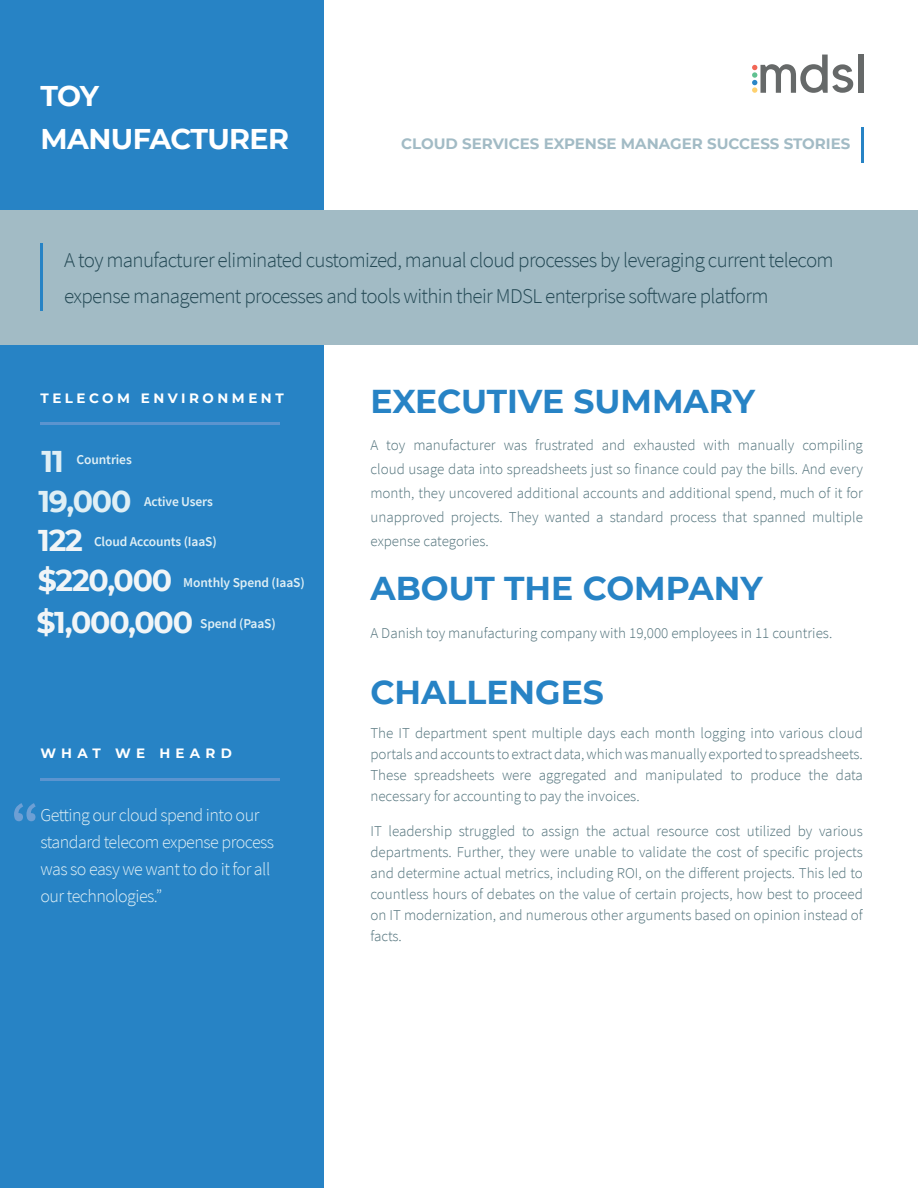
<style>
.page{position:relative;width:918px;height:1188px;background:#fff}
.page>*{position:absolute;margin:0;border:0;box-sizing:border-box;transform-origin:0 0}
.t1{font:700 33px "Montserrat";color:#2783c5}
.t2{font:700 30px "Montserrat";letter-spacing:-.04em;color:#f1f5f7}
.t3{font:700 30px "Montserrat";letter-spacing:-.04em;color:#dfeff5}
.t4{font:700 28.5px/43.5px "Montserrat";letter-spacing:-.02em;color:#fff}
.t5{font:300 21px/36px "Source Sans Pro";letter-spacing:-.03em;color:#224753}
.t6{font:300 18px/27px "Source Sans Pro";letter-spacing:-.03em;color:#dfeff5}
.t7{font:300 15px/21px "Source Sans Pro";color:#4f7079;text-align:justify}
.t8{font:700 15px "Montserrat";color:#a2bbc5}
.t9{font:600 13.5px "Source Sans Pro";letter-spacing:-.01em;color:#dfeff5}
.t10{font:700 13.5px "Montserrat";letter-spacing:.26em;color:#fff}
.t11{font:700 13.5px "Montserrat";letter-spacing:.39em;color:#fff}
</style>
<div class="page">
<div style="left:0;top:0;width:324px;height:1188px;background:#2783c5"></div>
<div style="left:0;top:210px;width:918px;height:135px;background:#a2bbc5"></div>
<hr style="left:40px;top:243px;width:3px;height:68px;background:#2783c5">
<hr style="left:862px;top:127px;width:2px;height:35px;background:#2783c5">
<hr style="left:41px;top:778px;width:239px;height:2px;background:#5b94cf">
<hr style="left:41px;top:423px;width:239px;height:2px;background:#5b94cf">
<div style="left:858px;top:55px;width:6px;height:38px;background:#666969"></div>
<svg style="left:752px;top:55px;width:101px;height:38px"></svg>
<svg style="left:14px;top:803px;width:22px;height:18px"></svg>
<p class="t4" style="left:40px;top:73px;width:250px">TOY<br>MANUFACTURER</p>
<p class="t8" style="left:401px;top:133px;width:451px">CLOUD SERVICES EXPENSE MANAGER SUCCESS STORIES</p>
<p class="t5" style="left:64px;top:242px;width:771px">A toy manufacturer eliminated customized, manual cloud processes by leveraging current telecom expense management processes and tools within their MDSL enterprise software platform</p>
<p class="t10" style="left:40px;top:388px;width:245px">TELECOM ENVIRONMENT</p>
<p class="t3" style="left:42px;top:439px;width:24px">11</p>
<p class="t9" style="left:77px;top:451px;width:57px">Countries</p>
<p class="t3" style="left:38px;top:480px;width:95px">19,000</p>
<p class="t9" style="left:144px;top:493px;width:70px">Active Users</p>
<p class="t2" style="left:38px;top:519px;width:46px">122</p>
<p class="t9" style="left:94px;top:533px;width:124px">Cloud Accounts (IaaS)</p>
<p class="t2" style="left:38px;top:559px;width:136px">$220,000</p>
<p class="t9" style="left:183px;top:574px;width:123px">Monthly Spend (IaaS)</p>
<p class="t2" style="left:37px;top:601px;width:158px">$1,000,000</p>
<p class="t9" style="left:200px;top:615px;width:77px">Spend (PaaS)</p>
<p class="t11" style="left:40px;top:743px;width:193px">WHAT WE HEARD</p>
<p class="t6" style="left:40px;top:802px;width:235px">Getting our cloud spend into our standard telecom expense process was so easy we want to do it for all our technologies.”</p>
<p class="t1" style="left:370px;top:377px;width:386px">EXECUTIVE SUMMARY</p>
<p class="t7" style="left:370px;top:433px;width:494px;line-height:24px">A toy manufacturer was frustrated and exhausted with manually compiling cloud usage data into spreadsheets just so finance could pay the bills. And every month, they uncovered additional accounts and additional spend, much of it for unapproved projects. They wanted a standard process that spanned multiple expense categories.</p>
<p class="t1" style="left:370px;top:565px;width:394px">ABOUT THE COMPANY</p>
<p class="t7" style="left:370px;top:622px;width:463px">A Danish toy manufacturing company with 19,000 employees in 11 countries.</p>
<p class="t1" style="left:370px;top:668px;width:235px">CHALLENGES</p>
<p class="t7" style="left:370px;top:723px;width:494px">The IT department spent multiple days each month logging into various cloud portals and accounts to extract data, which was manually exported to spreadsheets.<br>These spreadsheets were aggregated and manipulated to produce the data necessary for accounting to pay the invoices.</p>
<p class="t7" style="left:370px;top:820px;width:494px">IT leadership struggled to assign the actual resource cost utilized by various departments. Further, they were unable to validate the cost of specific projects and determine actual metrics, including ROI, on the different projects. This led to countless hours of debates on the value of certain projects, how best to proceed on IT modernization, and numerous other arguments based on opinion instead of facts.</p>
</div>
